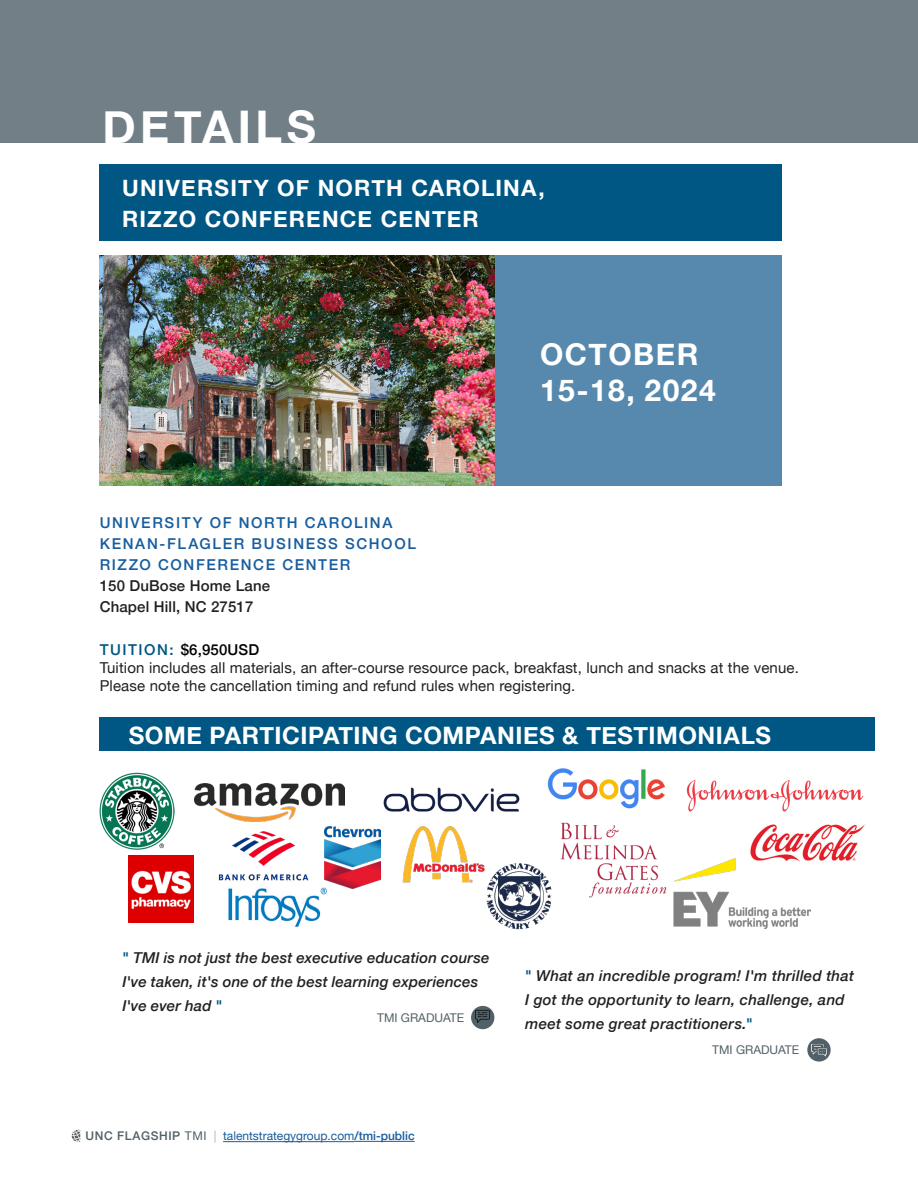
<style>
.page{position:relative;width:918px;height:1188px;background:#fff}
.page>*{position:absolute;margin:0;border:0;box-sizing:border-box;transform-origin:0 0}
.t1{font:700 45px "Helvetica Neue";letter-spacing:.1em;color:#fff}
.t2{font:700 30px/36px "Helvetica Neue";letter-spacing:.05em;color:#fff}
.t3{font:700 24px "Helvetica Neue";letter-spacing:.02em;color:#fff}
.t4{font:700 22.5px "Helvetica Neue";letter-spacing:.05em;color:#fff}
.t5{font:italic 500 15px/24px "Helvetica Neue";letter-spacing:.015em;color:#231f20}
.t6{font:15px/17.9px "Helvetica Neue";letter-spacing:.01em;color:#231f20}
.t7{font:500 15px/21px "Helvetica Neue";letter-spacing:.105em;color:#175d9e}
.t8{font:12px "Helvetica Neue";color:#175d9e}
.t9{font:12px "Helvetica Neue";color:#526067}
.s1{color:#231f20}
.s2{font-weight:500;color:#005784}
.s3{font-weight:500;color:#000}
.s4{font-style:normal;color:#005784}
.s5{font-weight:500;color:#526067}
.s6{color:#526067}
.s7{font-weight:100;color:#737f87}
.s8{font-weight:500}
</style>
<div class="page">
<div style="left:495px;top:256px;width:287px;height:230px;background:#5689ad"></div>
<hr style="left:223px;top:1141px;width:131px;height:1px;background:#175d9e">
<hr style="left:354px;top:1141px;width:61px;height:1px;background:#175d9e">
<svg style="left:72px;top:1130px;width:8px;height:12px"></svg>
<img style="left:686px;top:780px;width:178px;height:32px">
<div style="left:0;top:0;width:918px;height:142px;background:#737f87"></div>
<svg style="left:807px;top:1038px;width:24px;height:24px"></svg>
<img style="left:811px;top:1042px;width:15px;height:15px">
<div style="left:471px;top:1006px;width:23px;height:23px;background:#526067;border-radius:50%"></div>
<svg style="left:475px;top:1010px;width:15px;height:13px"></svg>
<div style="left:100px;top:164px;width:682px;height:77px;background:#005784"></div>
<div style="left:100px;top:717px;width:775px;height:34px;background:#005784"></div>
<img style="left:674px;top:858px;width:136px;height:70px">
<img style="left:486px;top:863px;width:66px;height:67px">
<img style="left:402px;top:826px;width:85px;height:63px">
<img style="left:99px;top:773px;width:75px;height:76px">
<img style="left:560px;top:822px;width:107px;height:76px">
<img style="left:742px;top:824px;width:123px;height:43px">
<img style="left:383px;top:787px;width:137px;height:25px">
<img style="left:195px;top:783px;width:149px;height:39px">
<img style="left:100px;top:256px;width:395px;height:230px">
<img style="left:228px;top:887px;width:99px;height:40px">
<img style="left:547px;top:768px;width:118px;height:40px">
<img style="left:218px;top:831px;width:91px;height:50px">
<img style="left:129px;top:855px;width:64px;height:68px">
<img style="left:325px;top:827px;width:55px;height:62px">
<p class="t1" style="left:103px;top:92px;width:215px">DETAILS</p>
<p class="t4" style="left:122px;top:170px;width:424px">UNIVERSITY OF NORTH CAROLINA,</p>
<p class="t4" style="left:122px;top:202px;width:358px">RIZZO CONFERENCE CENTER</p>
<p class="t2" style="left:540px;top:337px;width:177px">OCTOBER<br>15-18, 2024</p>
<p class="t7" style="left:100px;top:511px;width:318px">UNIVERSITY OF NORTH CAROLINA<br>KENAN-FLAGLER BUSINESS SCHOOL<br>RIZZO CONFERENCE CENTER<br><span class="s1">150 DuBose Home Lane<br>Chapel Hill, NC 27517</span></p>
<p class="t6" style="left:100px;top:642px;width:701px"><span class="s2">TUITION:</span> <span class="s3">$6,950USD<br></span>Tuition includes all materials, an after-course resource pack, breakfast, lunch and snacks at the venue.<br>Please note the cancellation timing and refund rules when registering.</p>
<p class="t3" style="left:129px;top:716px;width:644px">SOME PARTICIPATING COMPANIES &amp; TESTIMONIALS</p>
<p class="t5" style="left:122px;top:944px;width:369px"><span class="s4">"</span> TMI is not just the best executive education course<br>I've taken, it's one of the best learning experiences<br>I've ever had <span class="s4">"</span></p>
<p class="t9" style="left:377px;top:1009px;width:88px">TMI GRADUATE</p>
<p class="t8" style="left:86px;top:1128px;width:331px"><span class="s5">UNC FLAGSHIP</span> <span class="s6">TMI</span> <span class="s7">|</span> talentstrategygroup.com<span class="s8">/tmi-public</span></p>
<p class="t5" style="left:525px;top:962px;width:330px"><span class="s4">"</span> What an incredible program! I'm thrilled that<br>I got the opportunity to learn, challenge, and meet some great practitioners.<span class="s4">"</span></p>
<p class="t9" style="left:712px;top:1041px;width:88px">TMI GRADUATE</p>
</div>
